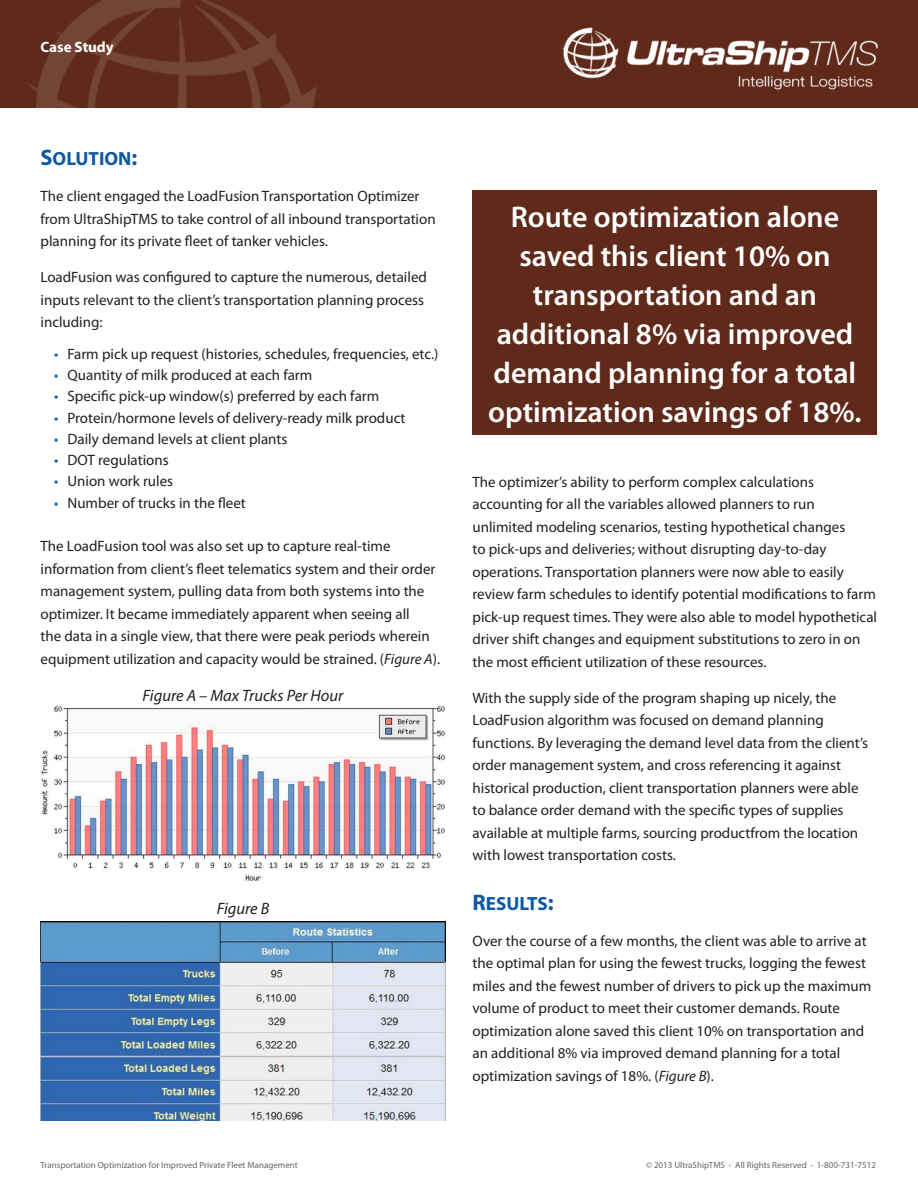
<style>
.page{position:relative;width:918px;height:1188px;background:#fff}
.page>*{position:absolute;margin:0;border:0;box-sizing:border-box;transform-origin:0 0}
.Boxed_Copy{font:600 30px/39px "Myriad Pro";color:#fff;text-align:center}
.Sub_Subhead{font:19.2px "Myriad Pro Bold SC850";color:#0b58a4}
.Captions{font:italic 16.5px "Myriad Pro";color:#231f20}
.Bulleted_Copy{font:15px/22.5px "Myriad Pro";color:#231f20}
.t1{font:700 15px "Myriad Pro";color:#fff}
.t2{font:9px "Myriad Pro";color:#626668}
.s1{font-size:22.5px}
.s2{color:#0b58a4}
.s3{font-style:italic}
.s4{color:#b1b2b3}
</style>
<div class="page">
<img style="left:0;top:0;width:918px;height:108px">
<img style="left:40px;top:705px;width:405px;height:176px">
<div style="left:472px;top:190px;width:406px;height:245px;background:#5f2a1a"></div>
<img style="left:40px;top:922px;width:406px;height:199px">
<p class="t1" style="left:40px;top:37px;width:75px">Case Study</p>
<p class="Sub_Subhead" style="left:40px;top:146px;width:98px"><span class="s1">S</span>OLUTION<span class="s1">:</span></p>
<p class="Bulleted_Copy" style="left:40px;top:185px;width:397px">The client engaged the LoadFusion Transportation Optimizer from UltraShipTMS to take control of all inbound transportation planning for its private fleet of tanker vehicles.</p>
<p class="Bulleted_Copy" style="left:40px;top:266px;width:388px">LoadFusion was configured to capture the numerous, detailed inputs relevant to the client’s transportation planning process including:</p>
<p class="Bulleted_Copy" style="left:54px;top:342px;width:386px"><span class="s2">•</span> Farm pick up request (histories, schedules, frequencies, etc.)</p>
<p class="Bulleted_Copy" style="left:54px;top:364px;width:260px"><span class="s2">•</span> Quantity of milk produced at each farm</p>
<p class="Bulleted_Copy" style="left:54px;top:385px;width:327px"><span class="s2">•</span> Specific pick-up window(s) preferred by each farm</p>
<p class="Bulleted_Copy" style="left:54px;top:406px;width:353px"><span class="s2">•</span> Protein/hormone levels of delivery-ready milk product</p>
<p class="Bulleted_Copy" style="left:54px;top:427px;width:235px"><span class="s2">•</span> Daily demand levels at client plants</p>
<p class="Bulleted_Copy" style="left:54px;top:449px;width:116px"><span class="s2">•</span> DOT regulations</p>
<p class="Bulleted_Copy" style="left:54px;top:470px;width:121px"><span class="s2">•</span> Union work rules</p>
<p class="Bulleted_Copy" style="left:54px;top:491px;width:193px"><span class="s2">•</span> Number of trucks in the fleet</p>
<p class="Bulleted_Copy" style="left:40px;top:535px;width:401px">The LoadFusion tool was also set up to capture real-time information from client’s fleet telematics system and their order management system, pulling data from both systems into the optimizer. It became immediately apparent when seeing all<br>the data in a single view, that there were peak periods wherein equipment utilization and capacity would be strained. (<span class="s3">Figure A</span>).</p>
<p class="Captions" style="left:143px;top:685px;width:202px">Figure A – Max Trucks Per Hour</p>
<p class="Captions" style="left:217px;top:899px;width:54px">Figure B</p>
<p class="Boxed_Copy" style="left:488px;top:196px;width:375px">Route optimization alone saved this client 10% on transportation and an additional 8% via improved demand planning for a total optimization savings of 18%.</p>
<p class="Bulleted_Copy" style="left:472px;top:470px;width:406px">The optimizer’s ability to perform complex calculations accounting for all the variables allowed planners to run unlimited modeling scenarios, testing hypothetical changes<br>to pick-ups and deliveries; without disrupting day-to-day operations. Transportation planners were now able to easily review farm schedules to identify potential modifications to farm pick-up request times. They were also able to model hypothetical driver shift changes and equipment substitutions to zero in on the most efficient utilization of these resources.</p>
<p class="Bulleted_Copy" style="left:472px;top:686px;width:397px">With the supply side of the program shaping up nicely, the LoadFusion algorithm was focused on demand planning functions. By leveraging the demand level data from the client’s order management system, and cross referencing it against historical production, client transportation planners were able to balance order demand with the specific types of supplies available at multiple farms, sourcing productfrom the location with lowest transportation costs.</p>
<p class="Sub_Subhead" style="left:472px;top:891px;width:83px"><span class="s1">R</span>ESULTS<span class="s1">:</span></p>
<p class="Bulleted_Copy" style="left:472px;top:929px;width:400px">Over the course of a few months, the client was able to arrive at the optimal plan for using the fewest trucks, logging the fewest miles and the fewest number of drivers to pick up the maximum volume of product to meet their customer demands. Route optimization alone saved this client 10% on transportation and an additional 8% via improved demand planning for a total optimization savings of 18%. (<span class="s3">Figure B</span>).</p>
<p class="t2" style="left:40px;top:1159px;width:259px">Transportation Optimization for Improved Private Fleet Management</p>
<p class="t2" style="left:646px;top:1159px;width:231px">© 2013 UltraShipTMS <span class="s4">•</span> All Rights Reserved <span class="s4">•</span> 1-800-731-7512</p>
</div>
